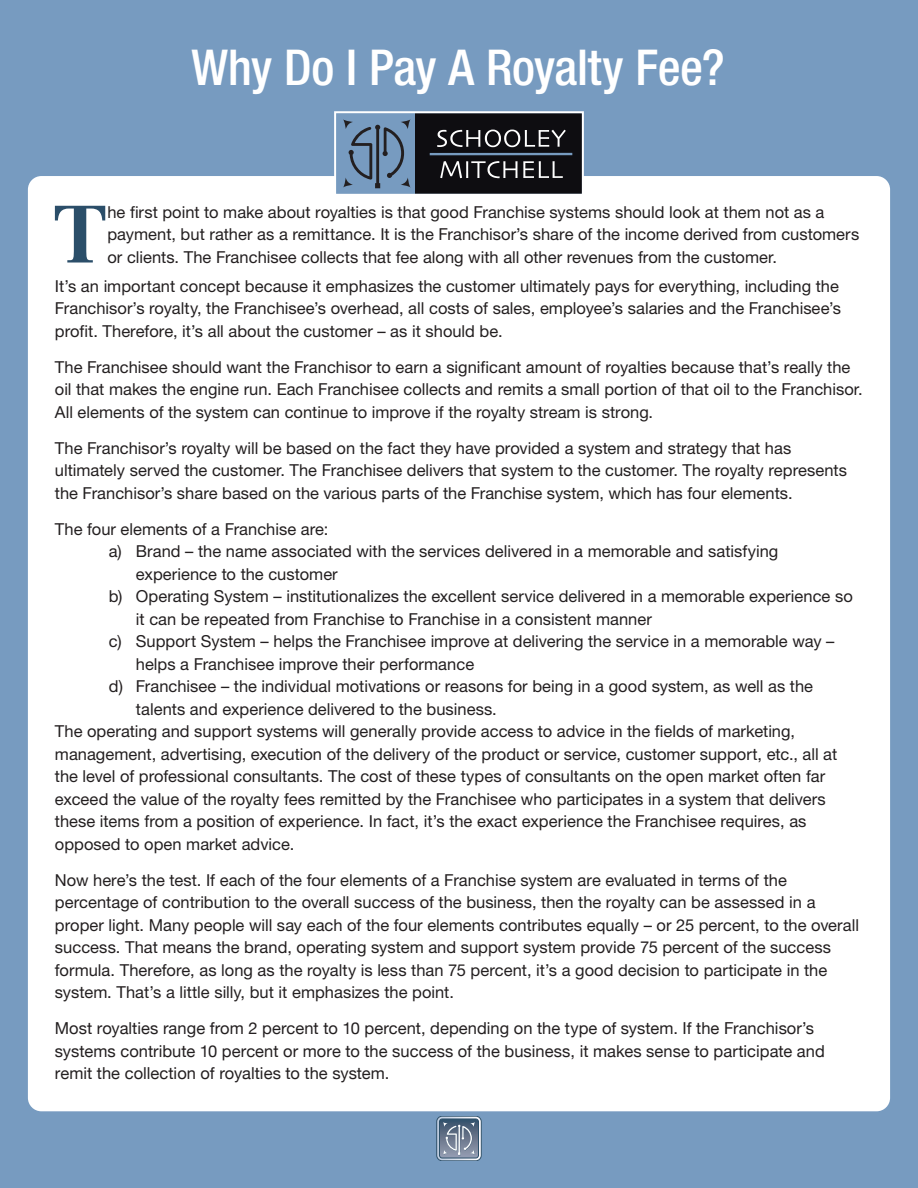
<style>
.page{position:relative;width:918px;height:1188px;background:#779bc0}
.page>*{position:absolute;margin:0;border:0;box-sizing:border-box;transform-origin:0 0}
.t1{font:700 79.65px "Centennial LT Std";color:#2b4e69}
.t2{font:500 condensed 49.5px "Helvetica Neue";letter-spacing:-.01em;color:#fff}
.t3{font:16.5px/22.5px "Helvetica Neue";color:#231f20}
.t4{font:16.5px/22.5px "Helvetica Neue";color:#231f20}
</style>
<div class="page">
<div style="left:28px;top:176px;width:862px;height:935px;background:#fff;border-radius:14px"></div>
<svg style="left:337px;top:114px;width:244px;height:79px"></svg>
<div style="left:334px;top:111px;width:250px;height:85px;border:2px solid #fff"></div>
<svg style="left:436px;top:1116px;width:46px;height:45px;background:#7d8da0"></svg>
<h2 class="t2" style="left:191px;top:38px;width:535px">Why Do I Pay A Royalty Fee?</h2>
<h1 class="t1" style="left:53px;top:186px;width:56px">T</h1>
<p class="t3" style="left:107px;top:200px;width:753px">he first point to make about royalties is that good Franchise systems should look at them not as a payment, but rather as a remittance. It is the Franchisor’s share of the income derived from customers or clients. The Franchisee collects that fee along with all other revenues from the customer.</p>
<p class="t3" style="left:55px;top:274px;width:788px">It’s an important concept because it emphasizes the customer ultimately pays for everything, including the<br>Franchisor’s royalty, the Franchisee’s overhead, all costs of sales, employee’s salaries and the Franchisee’s profit. Therefore, it’s all about the customer – as it should be.</p>
<p class="t3" style="left:55px;top:355px;width:809px">The Franchisee should want the Franchisor to earn a significant amount of royalties because that’s really the oil that makes the engine run. Each Franchisee collects and remits a small portion of that oil to the Franchisor.<br>All elements of the system can continue to improve if the royalty stream is strong.</p>
<p class="t3" style="left:55px;top:436px;width:794px">The Franchisor’s royalty will be based on the fact they have provided a system and strategy that has ultimately served the customer. The Franchisee delivers that system to the customer. The royalty represents the Franchisor’s share based on the various parts of the Franchise system, which has four elements.</p>
<p class="t3" style="left:55px;top:517px;width:275px">The four elements of a Franchise are:</p>
<p class="t3" style="left:109px;top:540px;width:671px">a) Brand – the name associated with the services delivered in a memorable and satisfying</p>
<p class="t3" style="left:136px;top:562px;width:203px">experience to the customer</p>
<p class="t3" style="left:109px;top:585px;width:745px">b) Operating System – institutionalizes the excellent service delivered in a memorable experience so</p>
<p class="t3" style="left:136px;top:607px;width:517px">it can be repeated from Franchise to Franchise in a consistent manner</p>
<p class="t3" style="left:109px;top:630px;width:727px">c) Support System – helps the Franchisee improve at delivering the service in a memorable way –</p>
<p class="t3" style="left:136px;top:652px;width:340px">helps a Franchisee improve their performance</p>
<p class="t3" style="left:109px;top:675px;width:706px">d) Franchisee – the individual motivations or reasons for being in a good system, as well as the</p>
<p class="t3" style="left:136px;top:697px;width:363px">talents and experience delivered to the business.</p>
<p class="t3" style="left:55px;top:720px;width:742px">The operating and support systems will generally provide access to advice in the fields of marketing,</p>
<p class="t3" style="left:55px;top:742px;width:784px">management, advertising, execution of the delivery of the product or service, customer support, etc., all at</p>
<p class="t3" style="left:55px;top:765px;width:772px">the level of professional consultants. The cost of these types of consultants on the open market often far</p>
<p class="t3" style="left:55px;top:787px;width:772px">exceed the value of the royalty fees remitted by the Franchisee who participates in a system that delivers</p>
<p class="t3" style="left:55px;top:810px;width:753px">these items from a position of experience. In fact, it’s the exact experience the Franchisee requires, as</p>
<p class="t3" style="left:55px;top:832px;width:241px">opposed to open market advice.</p>
<p class="t3" style="left:55px;top:868px;width:806px">Now here’s the test. If each of the four elements of a Franchise system are evaluated in terms of the percentage of contribution to the overall success of the business, then the royalty can be assessed in a proper light. Many people will say each of the four elements contributes equally – or 25 percent, to the overall success. That means the brand, operating system and support system provide 75 percent of the success formula. Therefore, as long as the royalty is less than 75 percent, it’s a good decision to participate in the system. That’s a little silly, but it emphasizes the point.</p>
<p class="t4" style="left:55px;top:1018px;width:771px">Most royalties range from 2 percent to 10 percent, depending on the type of system. If the Franchisor’s systems contribute 10 percent or more to the success of the business, it makes sense to participate and remit the collection of royalties to the system.</p>
</div>
